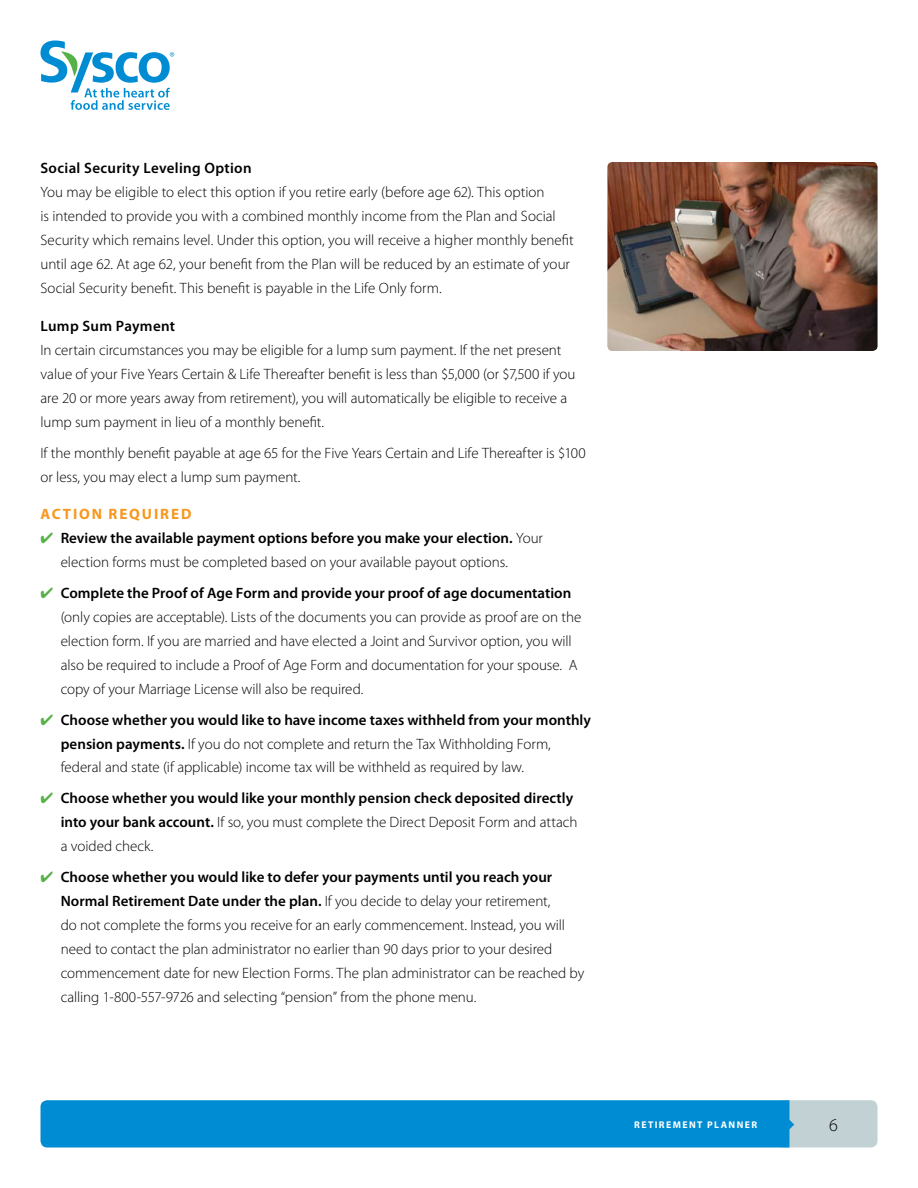
<style>
.page{position:relative;width:918px;height:1188px;background:#fff}
.page>*{position:absolute;margin:0;border:0;box-sizing:border-box;transform-origin:0 0}
.t1{font:300 18px "Myriad Pro";color:#000}
.t2{font:300 15px/24px "Myriad Pro";letter-spacing:-.005em;color:#000}
.t3{font:600 15px/24px "Myriad Pro";letter-spacing:.005em;color:#000}
.t4{font:700 15px "Myriad Pro";letter-spacing:.13em;color:#f8971d}
.t5{font:700 9.75px "Myriad Pro";letter-spacing:.145em;color:#fff}
.s1{color:#56b146}
.s2{font-weight:600}
.s3{font-weight:300}
</style>
<div class="page">
<svg style="left:40px;top:1100px;width:838px;height:48px;background:#1895d2"></svg>
<img style="left:608px;top:162px;width:270px;height:189px">
<svg style="left:40px;top:40px;width:134px;height:70px"></svg>
<p class="t3" style="left:40px;top:156px;width:213px">Social Security Leveling Option</p>
<p class="t2" style="left:40px;top:180px;width:535px">You may be eligible to elect this option if you retire early (before age 62). This option<br>is intended to provide you with a combined monthly income from the Plan and Social Security which remains level. Under this option, you will receive a higher monthly benefit until age 62. At age 62, your benefit from the Plan will be reduced by an estimate of your Social Security benefit. This benefit is payable in the Life Only form.</p>
<p class="t3" style="left:40px;top:313px;width:136px">Lump Sum Payment</p>
<p class="t2" style="left:40px;top:338px;width:536px">In certain circumstances you may be eligible for a lump sum payment. If the net present value of your Five Years Certain &amp; Life Thereafter benefit is less than $5,000 (or $7,500 if you are 20 or more years away from retirement), you will automatically be eligible to receive a lump sum payment in lieu of a monthly benefit.</p>
<p class="t2" style="left:40px;top:440px;width:547px">If the monthly benefit payable at age 65 for the Five Years Certain and Life Thereafter is $100 or less, you may elect a lump sum payment.</p>
<p class="t4" style="left:41px;top:504px;width:152px">ACTION REQUIRED</p>
<p class="t2" style="left:61px;top:526px;width:484px;text-indent:-20px"><span class="s1">✔</span> <span class="s2">Review the available payment options before you make your election.</span> Your election forms must be completed based on your available payout options.</p>
<p class="t2" style="left:61px;top:581px;width:522px;text-indent:-20px"><span class="s1">✔</span> <span class="s2">Complete the Proof of Age Form and provide your proof of age documentation </span>(only copies are acceptable). Lists of the documents you can provide as proof are on the election form. If you are married and have elected a Joint and Survivor option, you will also be required to include a Proof of Age Form and documentation for your spouse. A copy of your Marriage License will also be required.</p>
<p class="t2" style="left:61px;top:707px;width:532px;text-indent:-20px"><span class="s1">✔</span> <span class="s2">Choose whether you would like to have income taxes withheld from your monthly pension payments.</span> If you do not complete and return the Tax Withholding Form, federal and state (if applicable) income tax will be withheld as required by law.</p>
<p class="t3" style="left:61px;top:786px;width:518px;text-indent:-20px"><span class="s1">✔</span> Choose whether you would like your monthly pension check deposited directly into your bank account. <span class="s3">If so, you must complete the Direct Deposit Form and attach a voided check.</span></p>
<p class="t2" style="left:61px;top:865px;width:525px;text-indent:-20px"><span class="s1">✔</span> <span class="s2">Choose whether you would like to defer your payments until you reach your Normal Retirement Date under the plan.</span> If you decide to delay your retirement,<br>do not complete the forms you receive for an early commencement. Instead, you will need to contact the plan administrator no earlier than 90 days prior to your desired commencement date for new Election Forms. The plan administrator can be reached by calling 1-800-557-9726 and selecting “pension” from the phone menu.</p>
<p class="t5" style="left:634px;top:1118px;width:125px">RETIREMENT PLANNER</p>
<p class="t1" style="left:829px;top:1114px;width:10px">6</p>
</div>
